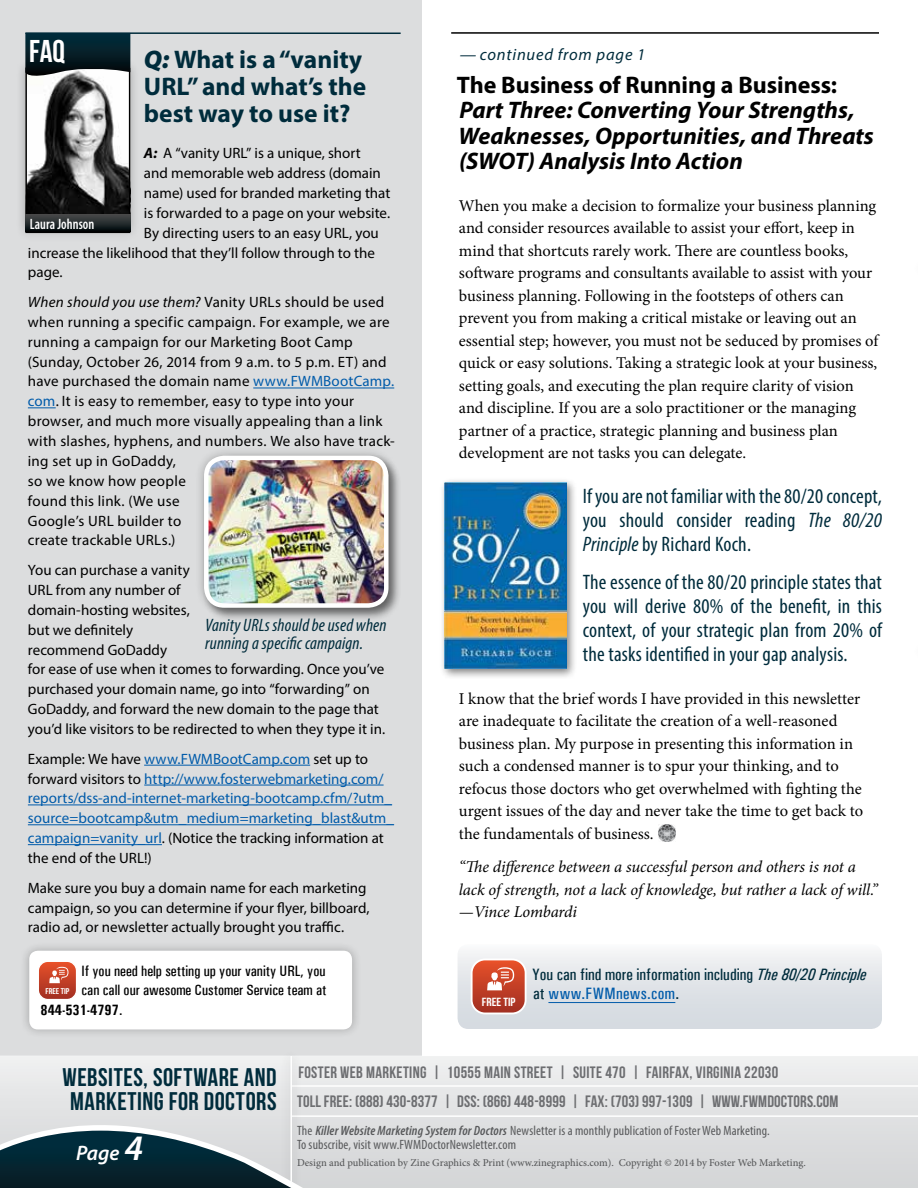
<style>
.page{position:relative;width:918px;height:1188px;background:#fff}
.page>*{position:absolute;margin:0;border:0;box-sizing:border-box;transform-origin:0 0}
.t1{font:31.5px "Bebas Neue";color:#fff}
.t2{font:700 25.5px/27px "Myriad Pro";color:#002c3c}
.t3{font:25.5px "Bebas Neue";letter-spacing:.025em;color:#002c3c}
.t4{font:italic 700 24px/25.5px "Myriad Pro";color:#000}
.t5{font:700 24px "Myriad Pro";letter-spacing:-.005em;color:#000}
.t6{font:condensed 21px/24px "Myriad Pro";letter-spacing:.01em;color:#002c3c;text-align:justify}
.t7{font:italic 600 21px "Myriad Pro";color:#fff}
.t8{font:italic condensed 18px/18px "Myriad Pro";letter-spacing:.01em;color:#002c3c}
.t9{font:16.5px/22.5px "Minion Pro";letter-spacing:-.005em;color:#000}
.t10{font:16.5px "Bebas Neue";letter-spacing:.02em;color:#6d6e71}
.t11{font:italic 16.5px/22.5px "Minion Pro";letter-spacing:-.005em;color:#000}
.t12{font:500 condensed 16.5px/19.5px "Univers";color:#002c3c}
.t13{font:italic 16.5px "Myriad Pro";letter-spacing:.05em;color:#002c3c}
.t14{font:15px/20px "Myriad Pro";letter-spacing:.005em;color:#000}
.t15{font:15px/20px "Myriad Pro";color:#005baa}
.t16{font:500 condensed 15px "Univers";color:#000}
.t17{font:700 condensed 15px "Univers";color:#000}
.t18{font:600 condensed 15px "Myriad Pro";letter-spacing:.005em;color:#fff;scale:.9 1}
.t19{font:condensed 13.5px/14.2px "Myriad Pro";letter-spacing:.01em;color:#58595b}
.t20{font:11.85px "Bebas Neue";color:#fff;scale:1.11 1}
.t21{font:500 10.5px "Minion Pro";color:#58595b}
.t22{font:8.4px "Bebas Neue";color:#fff;scale:1.11 1}
.s1{font-weight:900;font-style:italic}
.s2{font-weight:700;font-style:italic}
.s3{font-style:italic}
.s4{color:#005baa}
.s5{color:#000}
.s6{font-weight:500}
.s7{font-size:25.5px;color:#002c3c}
.s8{font-weight:600;font-style:italic}
.s9{font-size:36px}
</style>
<div class="page">
<div style="left:0;top:0;width:422px;height:1188px;background:#dcddde"></div>
<svg style="left:458px;top:951px;width:424px;height:78px;background:#ded7d9"></svg>
<hr style="left:253px;top:388px;width:141px;height:1px;background:#005baa">
<svg style="left:28px;top:407px;width:28px;height:1px"></svg>
<hr style="left:144px;top:765px;width:166px;height:1px;background:#005baa">
<hr style="left:144px;top:785px;width:240px;height:1px;background:#005baa">
<hr style="left:28px;top:805px;width:364px;height:1px;background:#005baa">
<hr style="left:28px;top:824px;width:366px;height:1px;background:#005baa">
<hr style="left:28px;top:844px;width:134px;height:1px;background:#005baa">
<div style="left:19px;top:941px;width:343px;height:98px;background:#000;opacity:.25"></div>
<div style="left:29px;top:951px;width:323px;height:78px;background:#fff;border-radius:9px"></div>
<svg style="left:39px;top:962px;width:37px;height:37px"></svg>
<hr style="left:451px;top:32px;width:428px;height:2px;background:#000">
<hr style="left:548px;top:1002px;width:127px;height:1px;background:#005baa">
<div style="left:16px;top:58px;width:124px;height:185px;background:#000;opacity:.25"></div>
<img style="left:28px;top:80px;width:99px;height:134px">
<div style="left:25px;top:68px;width:105px;height:165px;border:2px solid #000"></div>
<svg style="left:25px;top:214px;width:105px;height:18px;background:#24292b"></svg>
<hr style="left:25px;top:32px;width:376px;height:2px;background:#002c3c">
<svg style="left:25px;top:33px;width:105px;height:47px;background:#2b4148"></svg>
<div style="left:201px;top:453px;width:201px;height:168px;background:#d5d6d7"></div>
<div style="left:194px;top:446px;width:204px;height:172px;background:#000;opacity:.25"></div>
<img style="left:206px;top:459px;width:180px;height:147px">
<div style="left:204px;top:456px;width:185px;height:152px;border:4px solid #fff;border-radius:18px"></div>
<div style="left:440px;top:477px;width:137px;height:203px;background:#000;opacity:.5"></div>
<img style="left:445px;top:482px;width:121px;height:187px">
<img style="left:659px;top:825px;width:16px;height:17px">
<div style="left:0;top:1056px;width:918px;height:132px;background:linear-gradient(to bottom,#eeeff0,#d2d4d5)"></div>
<hr style="left:291px;top:1085px;width:627px;height:2px;background:#fff">
<hr style="left:291px;top:1115px;width:627px;height:2px;background:#fff">
<div style="left:281px;top:1047px;width:21px;height:141px;background:#e7e8e8"></div>
<hr style="left:290px;top:1056px;width:2px;height:132px;background:#fff">
<svg style="left:0;top:1087px;width:342px;height:101px"></svg>
<h1 class="t1" style="left:29px;top:34px;width:37px">FAQ</h1>
<h2 class="t2" style="left:144px;top:45px;width:224px"><span class="s1">Q:</span> What is a “vanity<br>URL” and what’s the best way to use it?</h2>
<p class="t14" style="left:144px;top:143px;width:218px"><span class="s2">A:</span> A “vanity URL” is a unique, short</p>
<p class="t14" style="left:144px;top:163px;width:238px">and memorable web address (domain</p>
<p class="t14" style="left:144px;top:183px;width:248px">name) used for branded marketing that</p>
<p class="t14" style="left:144px;top:203px;width:248px">is forwarded to a page on your website.</p>
<p class="t14" style="left:144px;top:222px;width:236px">By directing users to an easy URL, you</p>
<p class="t14" style="left:28px;top:242px;width:349px">increase the likelihood that they’ll follow through to the</p>
<p class="t14" style="left:28px;top:262px;width:36px">page.</p>
<p class="t14" style="left:28px;top:292px;width:369px"><span class="s3">When should you use them?</span> Vanity URLs should be used when running a specific campaign. For example, we are running a campaign for our Marketing Boot Camp (Sunday, October 26, 2014 from 9 a.m. to 5 p.m. ET) and have purchased the domain name <span class="s4">www.FWMBootCamp. com</span>. It is easy to remember, easy to type into your browser, and much more visually appealing than a link with slashes, hyphens, and numbers. We also have track&shy;ing set up in GoDaddy,<br>so we know how people<br>found this link. (We use<br>Google’s URL builder to<br>create trackable URLs.)</p>
<p class="t14" style="left:28px;top:560px;width:359px">You can purchase a vanity<br>URL from any number of<br>domain-hosting websites,<br>but we definitely<br>recommend GoDaddy<br>for ease of use when it comes to forwarding. Once you’ve purchased your domain name, go into “forwarding” on GoDaddy, and forward the new domain to the page that you’d like visitors to be redirected to when they type it in.</p>
<p class="t15" style="left:28px;top:748px;width:368px"><span class="s5">Example: We have</span> www.FWMBootCamp.com <span class="s5">set up to forward visitors to</span> http://www.fosterwebmarketing.com/ reports/dss-and-internet-marketing-bootcamp.cfm/?utm_ source=bootcamp&amp;utm_medium=marketing_blast&amp;utm_ campaign=vanity_url<span class="s5">. (Notice the tracking information at the end of the URL!)</span></p>
<p class="t14" style="left:28px;top:877px;width:343px">Make sure you buy a domain name for each marketing campaign, so you can determine if your flyer, billboard, radio ad, or newsletter actually brought you traffic.</p>
<p class="t18" style="left:30px;top:215px;width:73px">Laura Johnson</p>
<p class="t8" style="left:205px;top:616px;width:183px">Vanity URLs should be used when running a specific campaign.</p>
<p class="t16" style="left:82px;top:962px;width:246px">If you need help setting up your vanity URL, you</p>
<p class="t16" style="left:82px;top:981px;width:247px">can call our awesome Customer Service team at</p>
<p class="t17" style="left:40px;top:1000px;width:83px">844-531-4797<span class="s6">.</span></p>
<p class="t22" style="left:46px;top:987px;width:23px">FREE TIP</p>
<p class="t13" style="left:460px;top:44px;width:187px">— continued from page 1</p>
<h3 class="t5" style="left:457px;top:69px;width:382px">The Business of Running a Business:</h3>
<h3 class="t4" style="left:458px;top:97px;width:417px">Part Three: Converting Your Strengths,<br>Weaknesses, Opportunities, and Threats (SWOT) Analysis Into Action</h3>
<p class="t9" style="left:459px;top:194px;width:421px">When you make a decision to formalize your business planning and consider resources available to assist your effort, keep in mind that shortcuts rarely work. There are countless books, software programs and consultants available to assist with your business planning. Following in the footsteps of others can prevent you from making a critical mistake or leaving out an essential step; however, you must not be seduced by promises of quick or easy solutions. Taking a strategic look at your business, setting goals, and executing the plan require clarity of vision and discipline. If you are a solo practitioner or the managing partner of a practice, strategic planning and business plan development are not tasks you can delegate.</p>
<h3 class="t6" style="left:583px;top:484px;width:301px">If you are not familiar with the 80/20 concept, you should consider reading <span class="s3">The 80/20<br>Principle</span> by Richard Koch.</h3>
<h3 class="t6" style="left:583px;top:570px;width:301px">The essence of the 80/20 principle states that you will derive 80% of the benefit, in this context, of your strategic plan from 20% of the tasks identified in your gap analysis.</h3>
<p class="t9" style="left:459px;top:687px;width:406px">I know that the brief words I have provided in this newsletter are inadequate to facilitate the creation of a well-reasoned business plan. My purpose in presenting this information in such a condensed manner is to spur your thinking, and to refocus those doctors who get overwhelmed with fighting the urgent issues of the day and never take the time to get back to the fundamentals of business.</p>
<p class="t11" style="left:459px;top:856px;width:420px">“The difference between a successful person and others is not a lack of strength, not a lack of knowledge, but rather a lack of will.” —Vince Lombardi</p>
<p class="t20" style="left:482px;top:995px;width:32px">FREE TIP</p>
<p class="t12" style="left:532px;top:964px;width:336px">You can find more information including <span class="s3">The 80/20 Principle </span>at <span class="s4">www.FWMnews.com</span>.</p>
<p class="t10" style="left:298px;top:1064px;width:481px">FOSTER WEB MARKETING | 10555 MAIN STREET | SUITE 470 | FAIRFAX, VIRGINIA 22030</p>
<h2 class="t3" style="left:62px;top:1064px;width:216px">WEBSITES, SOFTWARE AND</h2>
<p class="t10" style="left:70px;top:1092px;width:770px"><span class="s7">MARKETING FOR DOCTORS</span> TOLL FREE: (888) 430-8377 | DSS: (866) 448-8999 | FAX: (703) 997-1309 | WWW.FWMDOCTORS.COM</p>
<p class="t19" style="left:297px;top:1123px;width:474px">The <span class="s8">Killer Website Marketing System for Doctors</span> Newsletter is a monthly publication of Foster Web Marketing.<br>To subscribe, visit www.FWMDoctorNewsletter.com</p>
<p class="t21" style="left:297px;top:1155px;width:510px">Design and publication by Zine Graphics &amp; Print (www.zinegraphics.com). Copyright © 2014 by Foster Web Marketing.</p>
<h3 class="t7" style="left:76px;top:1140px;width:69px">Page <span class="s9">4</span></h3>
</div>
